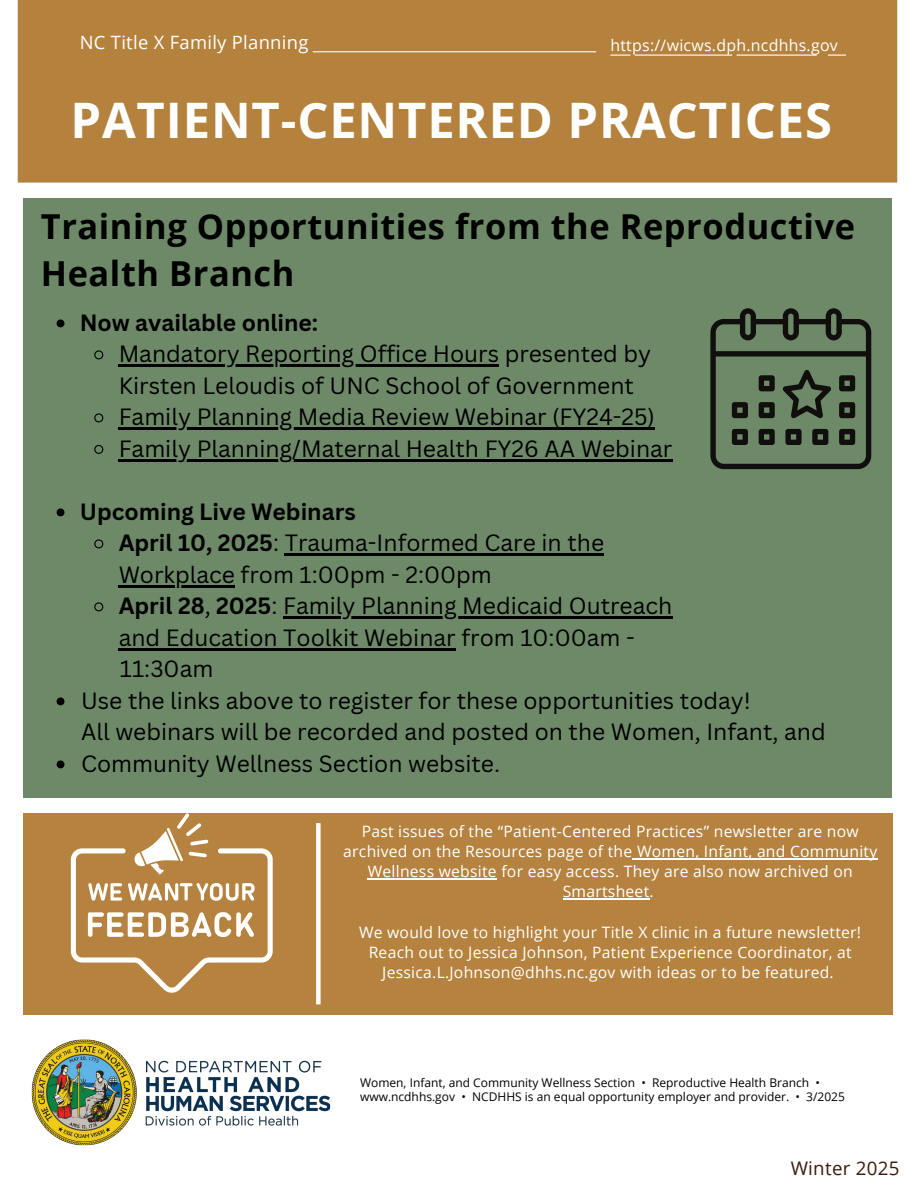
<style>
.page{position:relative;width:918px;height:1188px;background:#fff}
.page>*{position:absolute;margin:0;border:0;box-sizing:border-box;transform-origin:0 0}
.t1{font:700 48.9px "Open Sans";letter-spacing:.015em;color:#fff}
.t2{font:700 34.35px/47.2px "Open Sans";letter-spacing:.015em;color:#000}
.t3{font:22.95px/31.5px "Canva Sans";color:#000}
.t4{font:700 22.95px "Canva Sans";color:#000}
.t5{font:18.75px "Open Sans";letter-spacing:.015em;color:#3c1a0c}
.t6{font:18.3px "Open Sans";letter-spacing:.015em;color:#fff}
.t7{font:15.9px "Open Sans";letter-spacing:.015em;color:#fff}
.t8{font:15.75px/20.2px "Open Sans";letter-spacing:.015em;color:#fff;text-align:center}
.t9{font:12px/14.4px "Open Sans";color:#000}
.s1{font-weight:700}
</style>
<div class="page">
<div style="left:17px;top:0;width:881px;height:183px;background:#b4823c"></div>
<svg style="left:610px;top:55px;width:236px;height:1px"></svg>
<div style="left:23px;top:198px;width:868px;height:599px;background:#6d8968"></div>
<svg style="left:710px;top:308px;width:161px;height:161px"></svg>
<div style="left:23px;top:813px;width:870px;height:201px;background:#b5833f"></div>
<div style="left:316px;top:823px;width:5px;height:181px;background:#fff"></div>
<svg style="left:71px;top:813px;width:202px;height:180px"></svg>
<svg style="left:57px;top:319px;width:7px;height:8px"></svg>
<svg style="left:94px;top:350px;width:10px;height:10px"></svg>
<hr style="left:119px;top:364px;width:380px;height:3px;background:#000">
<svg style="left:94px;top:413px;width:10px;height:10px"></svg>
<hr style="left:119px;top:427px;width:536px;height:3px;background:#000">
<svg style="left:94px;top:444px;width:10px;height:10px"></svg>
<hr style="left:119px;top:459px;width:554px;height:2px;background:#000">
<svg style="left:57px;top:508px;width:7px;height:8px"></svg>
<svg style="left:94px;top:539px;width:10px;height:10px"></svg>
<hr style="left:285px;top:553px;width:319px;height:3px;background:#000">
<hr style="left:119px;top:585px;width:116px;height:2px;background:#000">
<svg style="left:94px;top:602px;width:10px;height:10px"></svg>
<hr style="left:283px;top:616px;width:389px;height:3px;background:#000">
<hr style="left:119px;top:648px;width:337px;height:2px;background:#000">
<svg style="left:57px;top:697px;width:7px;height:8px"></svg>
<svg style="left:57px;top:760px;width:7px;height:8px"></svg>
<hr style="left:637px;top:858px;width:241px;height:1px;background:#fff">
<hr style="left:368px;top:878px;width:129px;height:1px;background:#fff">
<hr style="left:563px;top:898px;width:87px;height:2px;background:#fff">
<img style="left:31px;top:1039px;width:300px;height:107px">
<p class="t6" style="left:80px;top:29px;width:230px">NC Title X Family Planning</p>
<p class="t7" style="left:610px;top:34px;width:229px">https://wicws.dph.ncdhhs.gov</p>
<p class="t1" style="left:71px;top:85px;width:763px">PATIENT-CENTERED PRACTICES</p>
<p class="t2" style="left:41px;top:202px;width:816px">Training Opportunities from the Reproductive<br>Health Branch</p>
<p class="t4" style="left:80px;top:306px;width:240px">Now available online:</p>
<h4 class="t3" style="left:119px;top:338px;width:534px">Mandatory Reporting Office Hours presented by<br>Kirsten Leloudis of UNC School of Government</h4>
<p class="t3" style="left:119px;top:401px;width:538px">Family Planning Media Review Webinar (FY24-25)</p>
<h1 class="t3" style="left:119px;top:432px;width:555px">Family Planning/Maternal Health FY26 AA Webinar</h1>
<h2 class="t4" style="left:80px;top:495px;width:277px">Upcoming Live Webinars</h2>
<p class="t3" style="left:119px;top:527px;width:487px"><span class="s1">April 10, 2025</span>: Trauma-Informed Care in the</p>
<p class="t3" style="left:119px;top:558px;width:555px">Workplace from 1:00pm - 2:00pm<br><span class="s1">April 28</span>, <span class="s1">2025</span>: Family Planning Medicaid Outreach</p>
<p class="t3" style="left:119px;top:621px;width:518px">and Education Toolkit Webinar from 10:00am -</p>
<p class="t3" style="left:81px;top:652px;width:746px;text-indent:39px">11:30am<br>Use the links above to register for these opportunities today!<br>All webinars will be recorded and posted on the Women, Infant, and Community Wellness Section website.</p>
<p class="t8" style="left:343px;top:820px;width:536px">Past issues of the “Patient-Centered Practices” newsletter are now archived on the Resources page of the Women, Infant, and Community</p>
<p class="t8" style="left:368px;top:861px;width:487px">Wellness website for easy access. They are also now archived on<br>Smartsheet.</p>
<p class="t8" style="left:359px;top:922px;width:504px">We would love to highlight your Title X clinic in a future newsletter!<br>Reach out to Jessica Johnson, Patient Experience Coordinator, at<br>Jessica.L.Johnson@dhhs.nc.gov with ideas or to be featured.</p>
<p class="t9" style="left:360px;top:1075px;width:487px">Women, Infant, and Community Wellness Section • Reproductive Health Branch • www.ncdhhs.gov • NCDHHS is an equal opportunity employer and provider. • 3/2025</p>
<p class="t5" style="left:791px;top:1155px;width:110px">Winter 2025</p>
</div>
